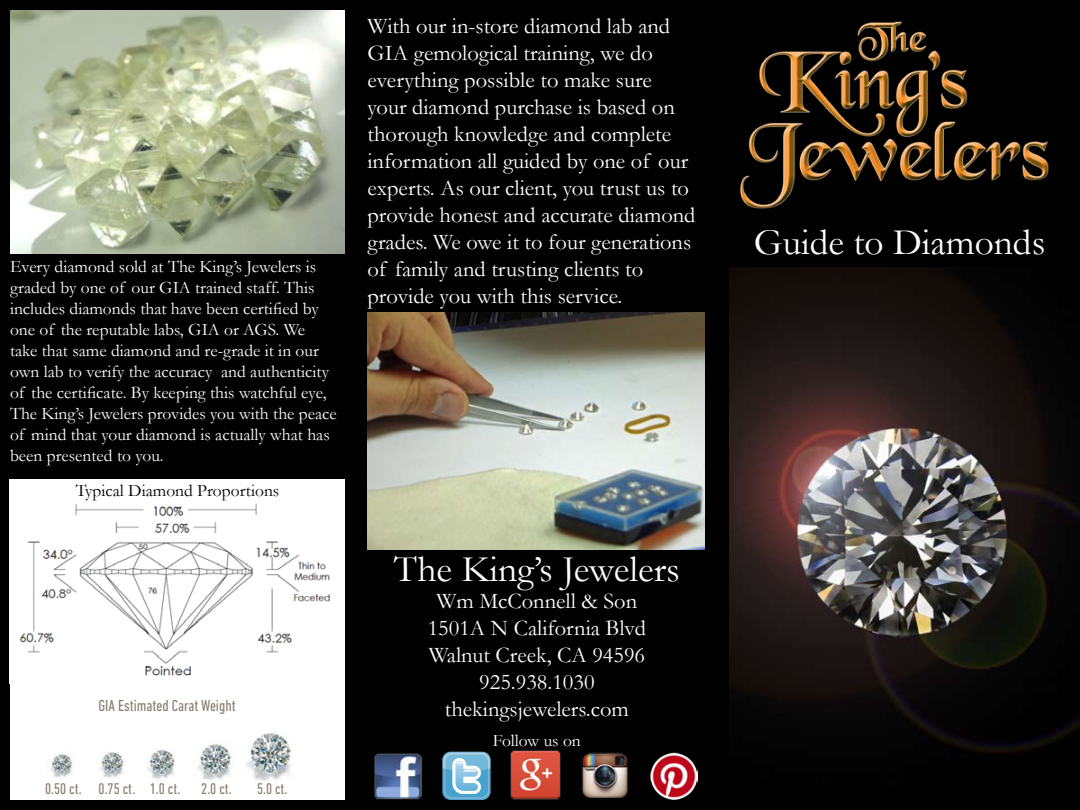
<style>
.page{position:relative;width:1080px;height:810px;background:#010101}
.page>*{position:absolute;margin:0;border:0;box-sizing:border-box;transform-origin:0 0}
.t1{font:37.5px "Garamond";color:#fff}
.t2{font:22.5px/27px "Garamond";color:#fff;text-align:center}
.t3{font:17.5px/21px "Garamond";color:#fff}
.t4{font:17.5px "Garamond";color:#000}
.t5{font:condensed 16.25px "DIN Next LT Pro";color:#887d6c}
.t6{font:condensed 15.75px "DIN Next LT Pro";color:#887d6c}
</style>
<div class="page">
<img style="left:728px;top:10px;width:342px;height:210px">
<img style="left:511px;top:750px;width:49px;height:50px">
<img style="left:580px;top:751px;width:49px;height:49px">
<img style="left:373px;top:752px;width:48px;height:48px">
<svg style="left:442px;top:752px;width:49px;height:47px;background:#84bbd7"></svg>
<img style="left:650px;top:753px;width:48px;height:47px">
<img style="left:368px;top:312px;width:337px;height:237px">
<img style="left:10px;top:10px;width:335px;height:243px">
<img style="left:10px;top:479px;width:335px;height:202px">
<img style="left:729px;top:267px;width:351px;height:543px">
<div style="left:10px;top:681px;width:335px;height:119px;background:#fff"></div>
<img style="left:246px;top:733px;width:45px;height:49px">
<img style="left:197px;top:742px;width:38px;height:39px">
<img style="left:147px;top:748px;width:28px;height:32px">
<img style="left:99px;top:752px;width:25px;height:26px">
<img style="left:50px;top:753px;width:25px;height:25px">
<p class="t3" style="left:10px;top:256px;width:328px">Every diamond sold at The King’s Jewelers is graded by one of our GIA trained staff. This includes diamonds that have been certified by one of the reputable labs, GIA or AGS. We take that same diamond and re-grade it in our own lab to verify the accuracy and authenticity of the certificate. By keeping this watchful eye, The King’s Jewelers provides you with the peace of mind that your diamond is actually what has been presented to you.</p>
<p class="t4" style="left:76px;top:478px;width:205px">Typical Diamond Proportions</p>
<p class="t5" style="left:99px;top:696px;width:139px">GIA Estimated Carat Weight</p>
<p class="t6" style="left:45px;top:780px;width:137px">0.50 ct. 0.75 ct. 1.0 ct.</p>
<p class="t6" style="left:201px;top:780px;width:32px">2.0 ct.</p>
<p class="t6" style="left:257px;top:779px;width:32px">5.0 ct.</p>
<p class="t2" style="left:368px;top:11px;width:330px;text-align:left">With our in-store diamond lab and GIA gemological training, we do everything possible to make sure your diamond purchase is based on thorough knowledge and complete information all guided by one of our experts. As our client, you trust us to provide honest and accurate diamond grades. We owe it to four generations of family and trusting clients to provide you with this service.</p>
<h1 class="t1" style="left:394px;top:544px;width:287px">The King’s Jewelers</h1>
<p class="t2" style="left:428px;top:587px;width:220px">Wm McConnell &amp; Son<br>1501A N California Blvd<br>Walnut Creek, CA 94596<br>925.938.1030 thekingsjewelers.com</p>
<p class="t3" style="left:493px;top:730px;width:90px">Follow us on</p>
<h1 class="t1" style="left:754px;top:217px;width:293px">Guide to Diamonds</h1>
</div>
